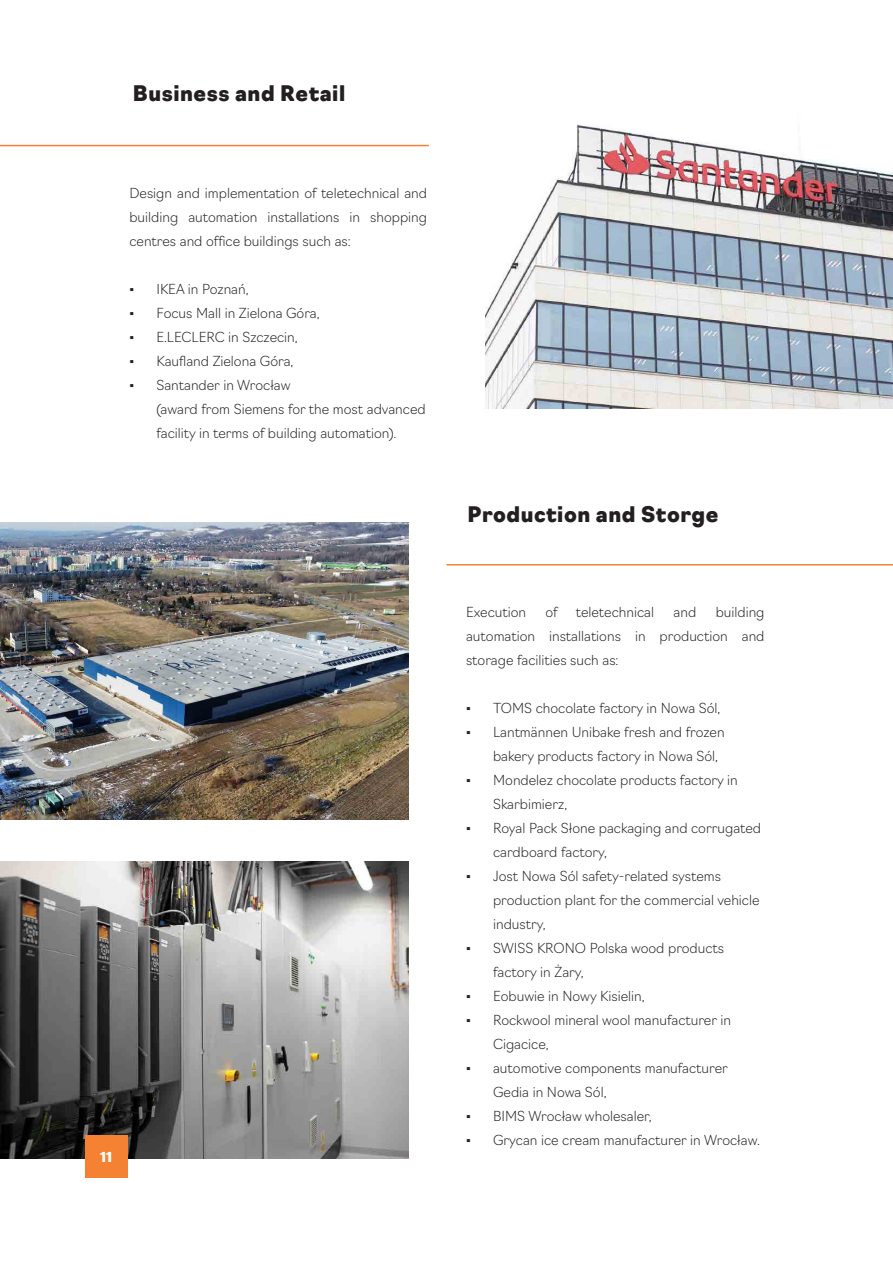
<style>
.page{position:relative;width:893px;height:1263px;background:#fff}
.page>*{position:absolute;margin:0;border:0;box-sizing:border-box;transform-origin:0 0}
.t1{font:900 21px "Navigo";letter-spacing:.025em;color:#231f20}
.t2{font:200 13.5px/24px "Navigo";color:#231f20}
.t3{font:900 13.5px "Navigo";color:#fff}
.s1{font-family:"Times New Roman";font-weight:400}
</style>
<div class="page">
<img style="left:0;top:862px;width:409px;height:297px">
<hr style="left:0;top:145px;width:429px;height:1px;background:#f58232">
<div style="left:85px;top:1135px;width:43px;height:43px;background:#f58232"></div>
<hr style="left:446px;top:564px;width:447px;height:1px;background:#f58232">
<img style="left:0;top:522px;width:409px;height:297px">
<img style="left:486px;top:124px;width:407px;height:284px">
<h1 class="t1" style="left:133px;top:77px;width:214px">Business and Retail</h1>
<p class="t2" style="left:129px;top:180px;width:299px;text-align:justify">Design and implementation of teletechnical and building automation installations in shopping centres and office buildings such as:</p>
<p class="t2" style="left:129px;top:276px;width:121px"><span class="s1">▪</span> IKEA in Poznań,</p>
<p class="t2" style="left:129px;top:300px;width:192px"><span class="s1">▪</span> Focus Mall in Zielona Góra,</p>
<p class="t2" style="left:129px;top:324px;width:170px"><span class="s1">▪</span> E.LECLERC in Szczecin,</p>
<p class="t2" style="left:129px;top:348px;width:166px"><span class="s1">▪</span> Kaufland Zielona Góra,</p>
<p class="t2" style="left:156px;top:372px;width:271px;text-indent:-27px"><span class="s1">▪</span> Santander in Wrocław<br>(award from Siemens for the most advanced facility in terms of building automation).</p>
<p class="t3" style="left:100px;top:1146px;width:14px">11</p>
<h1 class="t1" style="left:467px;top:498px;width:252px">Production and Storge</h1>
<p class="t2" style="left:466px;top:599px;width:62px">Execution</p>
<p class="t2" style="left:546px;top:599px;width:14px">of</p>
<p class="t2" style="left:576px;top:599px;width:80px">teletechnical</p>
<p class="t2" style="left:673px;top:599px;width:24px">and</p>
<p class="t2" style="left:466px;top:599px;width:300px;text-align:justify;text-indent:250px">building automation installations in production and storage facilities such as:</p>
<p class="t2" style="left:466px;top:695px;width:256px"><span class="s1">▪</span> TOMS chocolate factory in Nowa Sól,</p>
<p class="t2" style="left:493px;top:719px;width:233px;text-indent:-27px"><span class="s1">▪</span> Lantmännen Unibake fresh and frozen bakery products factory in Nowa Sól,</p>
<p class="t2" style="left:493px;top:767px;width:246px;text-indent:-27px"><span class="s1">▪</span> Mondelez chocolate products factory in<br>Skarbimierz,</p>
<p class="t2" style="left:493px;top:815px;width:270px;text-indent:-27px"><span class="s1">▪</span> Royal Pack Słone packaging and corrugated cardboard factory,</p>
<p class="t2" style="left:493px;top:863px;width:268px;text-indent:-27px"><span class="s1">▪</span> Jost Nowa Sól safety-related systems production plant for the commercial vehicle industry,</p>
<p class="t2" style="left:493px;top:935px;width:233px;text-indent:-27px"><span class="s1">▪</span> SWISS KRONO Polska wood products factory in Żary,</p>
<p class="t2" style="left:466px;top:983px;width:180px"><span class="s1">▪</span> Eobuwie in Nowy Kisielin,</p>
<p class="t2" style="left:493px;top:1007px;width:239px;text-indent:-27px"><span class="s1">▪</span> Rockwool mineral wool manufacturer in<br>Cigacice,</p>
<p class="t2" style="left:493px;top:1055px;width:236px;text-indent:-27px"><span class="s1">▪</span> automotive components manufacturer<br>Gedia in Nowa Sól,</p>
<p class="t2" style="left:466px;top:1103px;width:187px"><span class="s1">▪</span> BIMS Wrocław wholesaler,</p>
<p class="t2" style="left:466px;top:1127px;width:295px"><span class="s1">▪</span> Grycan ice cream manufacturer in Wrocław.</p>
</div>
